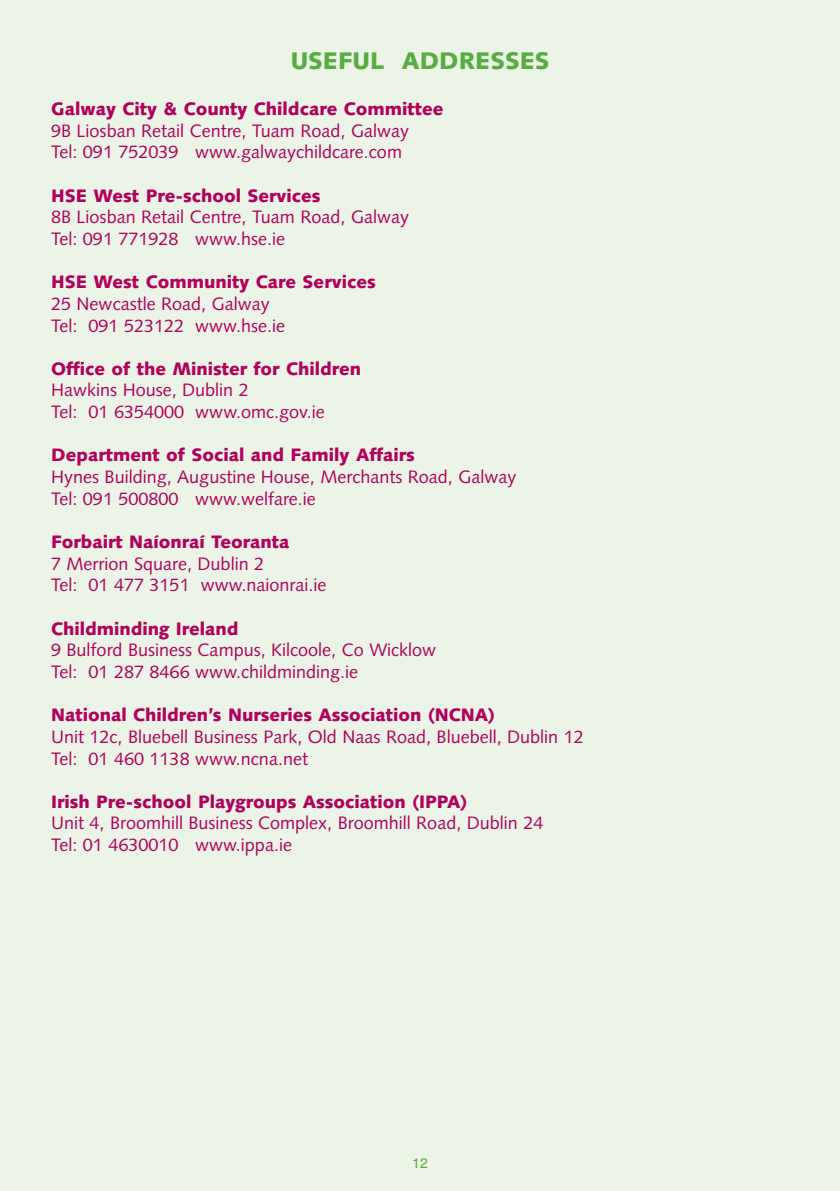
<style>
.page{position:relative;width:840px;height:1191px;background:#fff}
.page>*{position:absolute;margin:0;border:0;box-sizing:border-box;transform-origin:0 0}
.t1{font:900 24px "Syntax";color:#58ad40}
.t2{font:18px/21.6px "Syntax";color:#b1015c}
.t3{font:900 18px "Syntax";color:#b1015c}
.t4{font:14px "Helvetica";color:#58ad40}
</style>
<div class="page">
<div style="left:0;top:0;width:839px;height:1191px;background:#ebf4e6"></div>
<h1 class="t1" style="left:290px;top:51px;width:260px">USEFUL ADDRESSES</h1>
<p class="t3" style="left:51px;top:101px;width:394px">Galway City &amp; County Childcare Committee</p>
<p class="t2" style="left:51px;top:121px;width:359px">9B Liosban Retail Centre, Tuam Road, Galway<br>Tel: 091 752039 www.galwaychildcare.com</p>
<p class="t3" style="left:51px;top:188px;width:271px">HSE West Pre-school Services</p>
<p class="t2" style="left:51px;top:208px;width:359px">8B Liosban Retail Centre, Tuam Road, Galway<br>Tel: 091 771928 www.hse.ie</p>
<p class="t3" style="left:51px;top:275px;width:326px">HSE West Community Care Services</p>
<p class="t2" style="left:51px;top:294px;width:235px">25 Newcastle Road, Galway<br>Tel: 091 523122 www.hse.ie</p>
<p class="t3" style="left:51px;top:361px;width:311px">Office of the Minister for Children</p>
<p class="t2" style="left:51px;top:381px;width:275px">Hawkins House, Dublin 2<br>Tel: 01 6354000 www.omc.gov.ie</p>
<p class="t3" style="left:51px;top:448px;width:365px">Department of Social and Family Affairs</p>
<p class="t2" style="left:51px;top:467px;width:466px">Hynes Building, Augustine House, Merchants Road, Galway<br>Tel: 091 500800 www.welfare.ie</p>
<p class="t3" style="left:51px;top:534px;width:240px">Forbairt Naíonraí Teoranta</p>
<p class="t2" style="left:51px;top:554px;width:277px">7 Merrion Square, Dublin 2<br>Tel: 01 477 3151 www.naionrai.ie</p>
<p class="t3" style="left:51px;top:621px;width:189px">Childminding Ireland</p>
<p class="t2" style="left:51px;top:641px;width:386px">9 Bulford Business Campus, Kilcoole, Co Wicklow<br>Tel: 01 287 8466 www.childminding.ie</p>
<p class="t3" style="left:51px;top:707px;width:445px">National Children’s Nurseries Association (NCNA)</p>
<p class="t2" style="left:51px;top:727px;width:534px">Unit 12c, Bluebell Business Park, Old Naas Road, Bluebell, Dublin 12<br>Tel: 01 460 1138 www.ncna.net</p>
<p class="t3" style="left:51px;top:794px;width:417px">Irish Pre-school Playgroups Association (IPPA)</p>
<p class="t2" style="left:51px;top:814px;width:493px">Unit 4, Broomhill Business Complex, Broomhill Road, Dublin 24<br>Tel: 01 4630010 www.ippa.ie</p>
<p class="t4" style="left:412px;top:1157px;width:17px">12</p>
</div>
